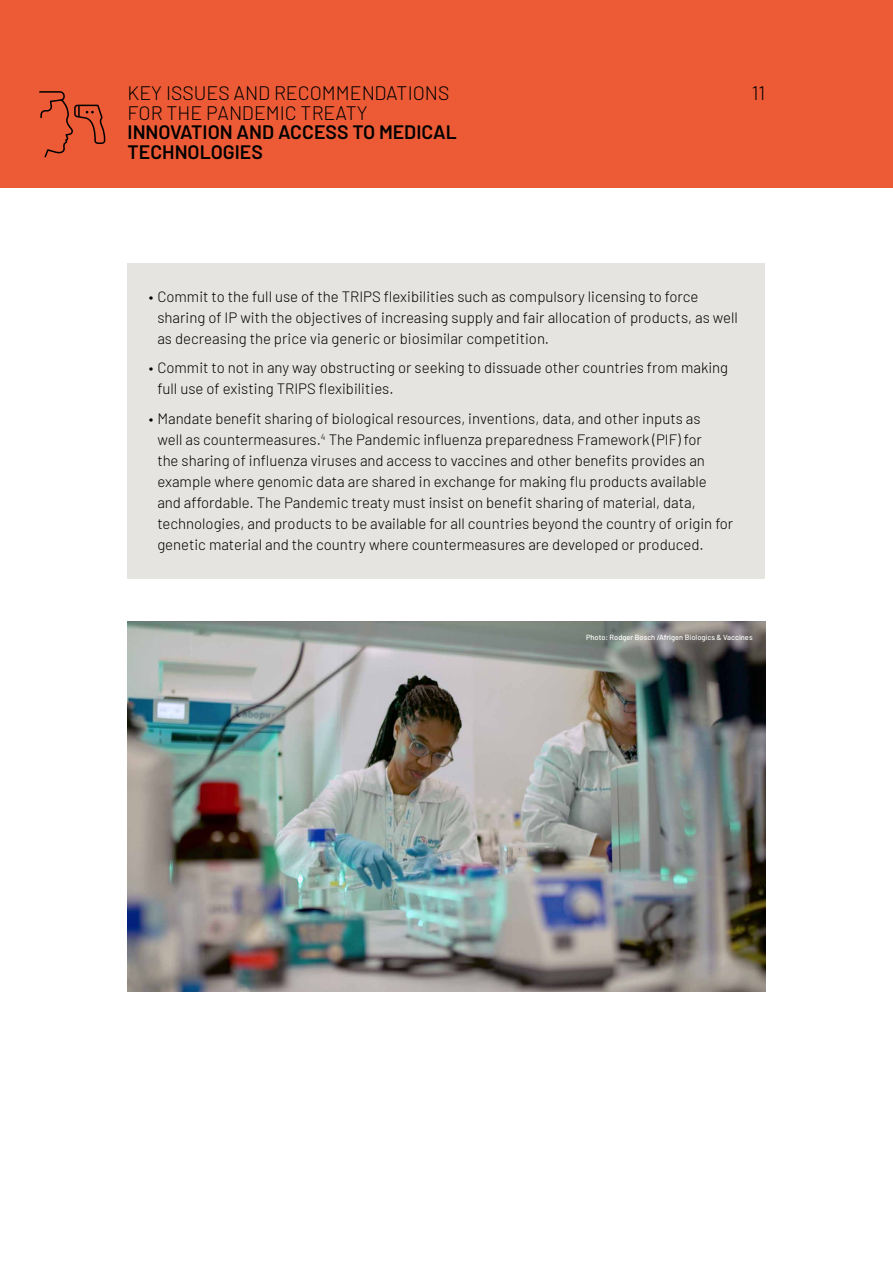
<style>
.page{position:relative;width:893px;height:1263px;background:#fff}
.page>*{position:absolute;margin:0;border:0;box-sizing:border-box;transform-origin:0 0}
.t1{font:300 19.5px "Barlow";color:#000}
.t2{font:600 19.5px/19.5px "Barlow";color:#000}
.t3{font:300 15px/21px "Barlow";color:#000}
.t4{font:500 7.5px "Barlow";color:#fff}
</style>
<div class="page">
<div style="left:128px;top:264px;width:637px;height:315px;background:#e6e4e0"></div>
<div style="left:0;top:0;width:893px;height:187px;background:#ed5b36"></div>
<img style="left:128px;top:621px;width:637px;height:370px">
<svg style="left:39px;top:91px;width:67px;height:67px"></svg>
<h1 class="t1" style="left:128px;top:79px;width:323px">KEY ISSUES AND RECOMMENDATIONS</h1>
<h1 class="t1" style="left:752px;top:79px;width:15px">11</h1>
<h1 class="t1" style="left:128px;top:99px;width:242px">FOR THE PANDEMIC TREATY</h1>
<h1 class="t2" style="left:128px;top:122px;width:331px">INNOVATION AND ACCESS TO MEDICAL<br>TECHNOLOGIES</h1>
<p class="t3" style="left:157px;top:285px;width:582px;text-indent:-9px">• Commit to the full use of the TRIPS flexibilities such as compulsory licensing to force sharing of IP with the objectives of increasing supply and fair allocation of products, as well as decreasing the price via generic or biosimilar competition.</p>
<p class="t3" style="left:157px;top:356px;width:572px;text-indent:-9px">• Commit to not in any way obstructing or seeking to dissuade other countries from making full use of existing TRIPS flexibilities.</p>
<p class="t3" style="left:157px;top:407px;width:577px;text-indent:-9px">• Mandate benefit sharing of biological resources, inventions, data, and other inputs as<br>well as countermeasures.<sup>4</sup> The Pandemic influenza preparedness Framework (PIF) for<br>the sharing of influenza viruses and access to vaccines and other benefits provides an example where genomic data are shared in exchange for making flu products available and affordable. The Pandemic treaty must insist on benefit sharing of material, data, technologies, and products to be available for all countries beyond the country of origin for genetic material and the country where countermeasures are developed or produced.</p>
<p class="t4" style="left:586px;top:632px;width:168px">Photo: Rodger Bosch /Afrigen Biologics &amp; Vaccines</p>
</div>
